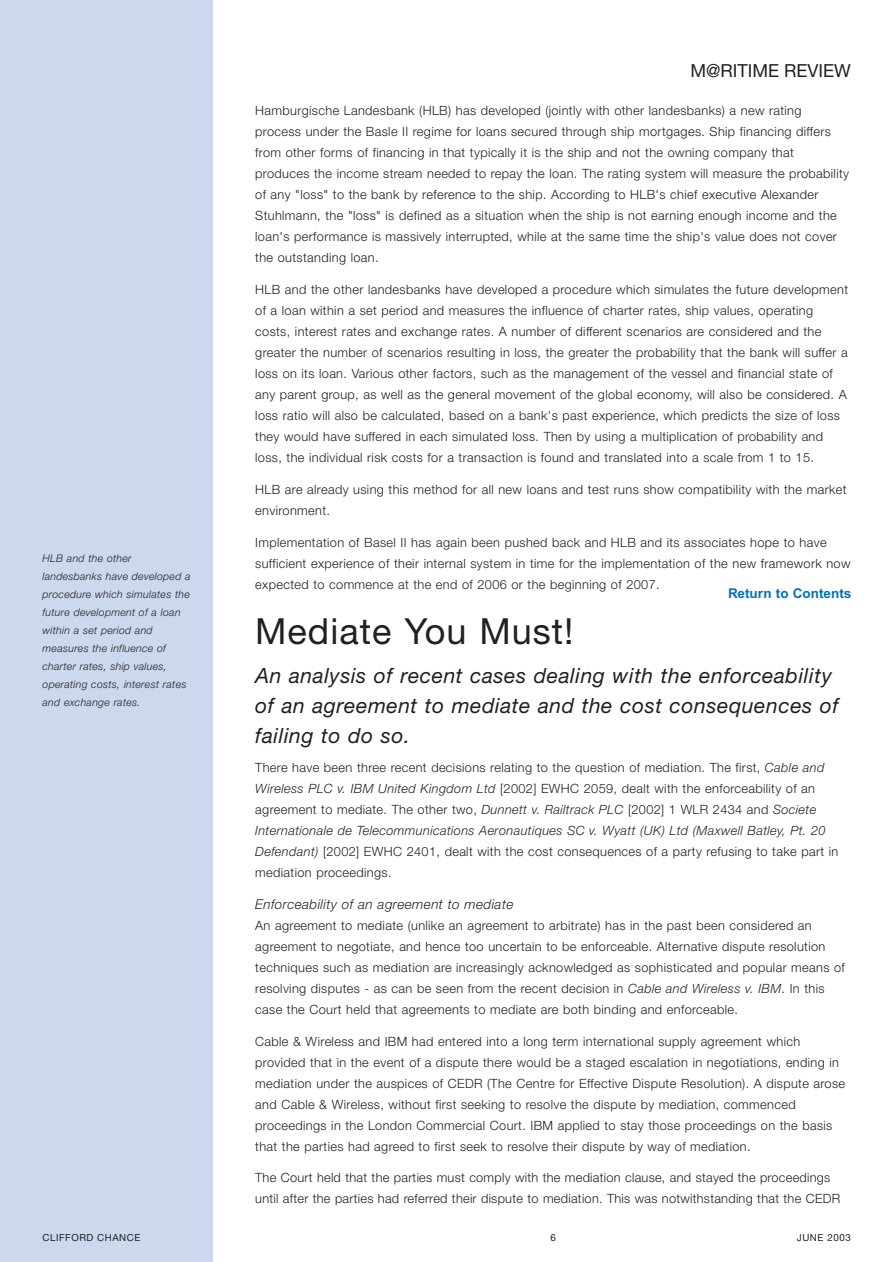
<style>
.page{position:relative;width:893px;height:1262px;background:#fff}
.page>*{position:absolute;margin:0;border:0;box-sizing:border-box;transform-origin:0 0}
.t1{font:36px "Helvetica Neue";letter-spacing:.03em;color:#231f20}
.t2{font:italic 21px/30px "Helvetica Neue";letter-spacing:.03em;color:#231f20}
.t3{font:18px "Helvetica Neue";color:#231f20}
.t4{font:italic 300 13.5px "Helvetica Neue";letter-spacing:.03em;color:#231f20}
.t5{font:700 13.5px "Arial";color:#0372bb}
.t6{font:300 12.75px/21px "Helvetica Neue";letter-spacing:.03em;color:#231f20}
.t7{font:italic 300 10.5px/18px "Helvetica Neue";letter-spacing:.03em;color:#231f20}
.t8{font:9.75px "Helvetica Neue";letter-spacing:.055em;color:#231f20}
.s1{font-style:italic}
</style>
<div class="page">
<div style="left:0;top:0;width:213px;height:1261px;background:#ccd8ed"></div>
<p class="t7" style="left:43px;top:549px;width:150px">HLB and the other landesbanks have developed a procedure which simulates the future development of a loan within a set period and measures the influence of charter rates, ship values, operating costs, interest rates and exchange rates.</p>
<h3 class="t3" style="left:690px;top:59px;width:162px">M@RITIME REVIEW</h3>
<p class="t6" style="left:255px;top:100px;width:595px">Hamburgische Landesbank (HLB) has developed (jointly with other landesbanks) a new rating process under the Basle II regime for loans secured through ship mortgages. Ship financing differs from other forms of financing in that typically it is the ship and not the owning company that produces the income stream needed to repay the loan. The rating system will measure the probability of any "loss" to the bank by reference to the ship. According to HLB's chief executive Alexander Stuhlmann, the "loss" is defined as a situation when the ship is not earning enough income and the loan's performance is massively interrupted, while at the same time the ship's value does not cover the outstanding loan.</p>
<p class="t6" style="left:255px;top:279px;width:594px">HLB and the other landesbanks have developed a procedure which simulates the future development of a loan within a set period and measures the influence of charter rates, ship values, operating costs, interest rates and exchange rates. A number of different scenarios are considered and the greater the number of scenarios resulting in loss, the greater the probability that the bank will suffer a loss on its loan. Various other factors, such as the management of the vessel and financial state of any parent group, as well as the general movement of the global economy, will also be considered. A loss ratio will also be calculated, based on a bank's past experience, which predicts the size of loss they would have suffered in each simulated loss. Then by using a multiplication of probability and loss, the individual risk costs for a transaction is found and translated into a scale from 1 to 15.</p>
<p class="t6" style="left:255px;top:478px;width:592px">HLB are already using this method for all new loans and test runs show compatibility with the market environment.</p>
<p class="t6" style="left:255px;top:531px;width:596px">Implementation of Basel II has again been pushed back and HLB and its associates hope to have sufficient experience of their internal system in time for the implementation of the new framework now expected to commence at the end of 2006 or the beginning of 2007.</p>
<h1 class="t1" style="left:255px;top:610px;width:320px">Mediate You Must!</h1>
<h2 class="t2" style="left:255px;top:660px;width:585px">An analysis of recent cases dealing with the enforceability of an agreement to mediate and the cost consequences of failing to do so.</h2>
<p class="t6" style="left:255px;top:757px;width:584px">There have been three recent decisions relating to the question of mediation. The first, <span class="s1">Cable and Wireless PLC v. IBM United Kingdom Ltd</span> [2002] EWHC 2059, dealt with the enforceability of an agreement to mediate. The other two, <span class="s1">Dunnett v. Railtrack PLC</span> [2002] 1 WLR 2434 and <span class="s1">Societe Internationale de Telecommunications Aeronautiques SC v. Wyatt (UK) Ltd (Maxwell Batley, Pt. 20<br>Defendant)</span> [2002] EWHC 2401, dealt with the cost consequences of a party refusing to take part in mediation proceedings.</p>
<p class="t4" style="left:255px;top:896px;width:260px">Enforceability of an agreement to mediate</p>
<p class="t6" style="left:255px;top:914px;width:591px">An agreement to mediate (unlike an agreement to arbitrate) has in the past been considered an agreement to negotiate, and hence too uncertain to be enforceable. Alternative dispute resolution techniques such as mediation are increasingly acknowledged as sophisticated and popular means of resolving disputes - as can be seen from the recent decision in <span class="s1">Cable and Wireless v. IBM</span>. In this case the Court held that agreements to mediate are both binding and enforceable.</p>
<p class="t6" style="left:255px;top:1030px;width:591px">Cable &amp; Wireless and IBM had entered into a long term international supply agreement which provided that in the event of a dispute there would be a staged escalation in negotiations, ending in mediation under the auspices of CEDR (The Centre for Effective Dispute Resolution). A dispute arose and Cable &amp; Wireless, without first seeking to resolve the dispute by mediation, commenced proceedings in the London Commercial Court. IBM applied to stay those proceedings on the basis that the parties had agreed to first seek to resolve their dispute by way of mediation.</p>
<p class="t6" style="left:255px;top:1167px;width:586px">The Court held that the parties must comply with the mediation clause, and stayed the proceedings until after the parties had referred their dispute to mediation. This was notwithstanding that the CEDR</p>
<p class="t5" style="left:728px;top:585px;width:125px">Return to Contents</p>
<p class="t8" style="left:43px;top:1231px;width:99px">CLIFFORD CHANCE</p>
<p class="t8" style="left:550px;top:1231px;width:7px">6</p>
<p class="t8" style="left:796px;top:1231px;width:56px">JUNE 2003</p>
</div>
